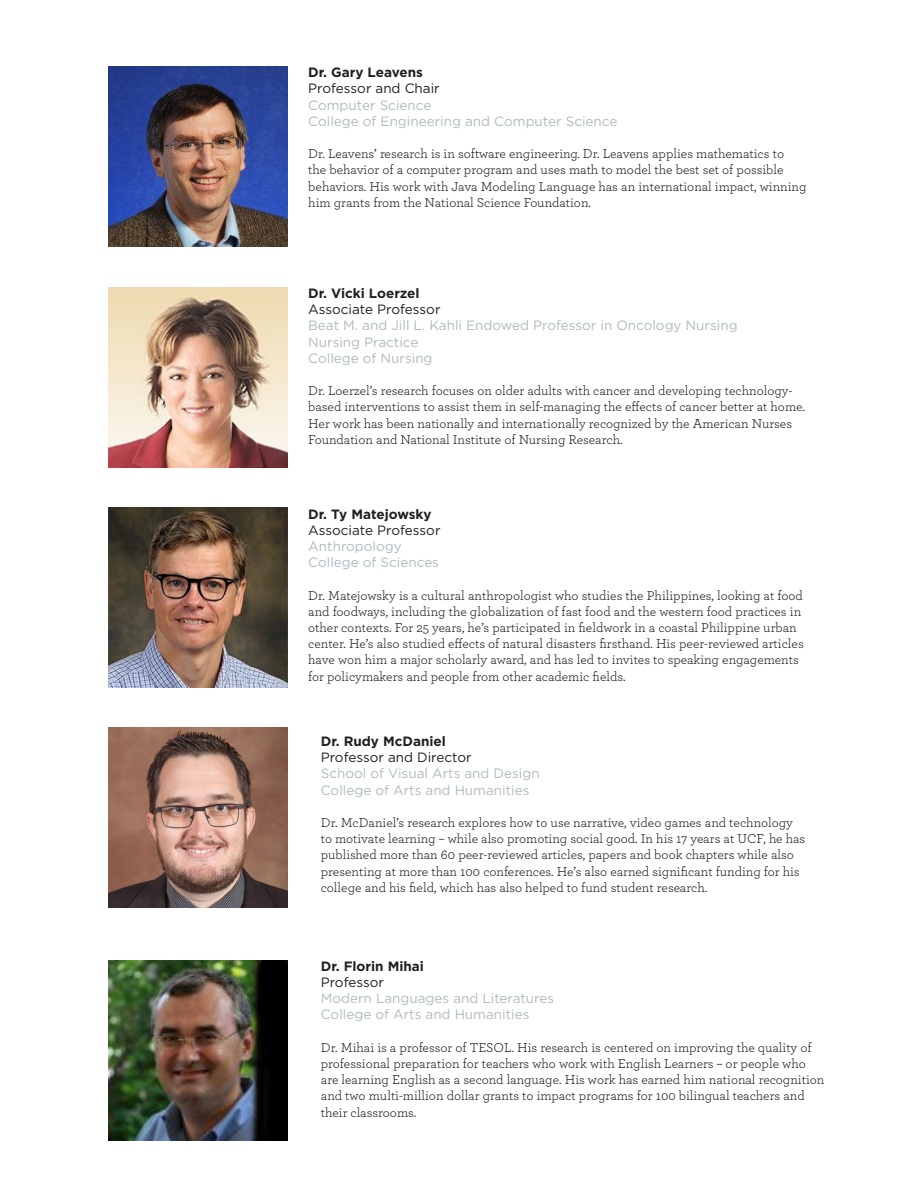
<style>
.page{position:relative;width:918px;height:1188px;background:#fff}
.page>*{position:absolute;margin:0;border:0;box-sizing:border-box;transform-origin:0 0}
.t1{font:13.5px/16.2px "Archer";color:#231f20}
.t2{font:13.5px "Gotham";color:#afbbc0}
.t3{font:13.5px "Gotham";color:#231f20}
.t4{font:700 13.5px "Gotham";color:#231f20}
</style>
<div class="page">
<img style="left:108px;top:66px;width:180px;height:180px">
<img style="left:108px;top:287px;width:180px;height:180px">
<img style="left:108px;top:508px;width:180px;height:180px">
<img style="left:108px;top:960px;width:180px;height:180px">
<img style="left:108px;top:728px;width:180px;height:180px">
<p class="t4" style="left:308px;top:64px;width:116px">Dr. Gary Leavens</p>
<p class="t3" style="left:308px;top:80px;width:133px">Professor and Chair</p>
<p class="t2" style="left:308px;top:96px;width:125px">Computer Science</p>
<p class="t2" style="left:308px;top:112px;width:311px">College of Engineering and Computer Science</p>
<p class="t1" style="left:308px;top:145px;width:500px">Dr. Leavens’ research is in software engineering. Dr. Leavens applies mathematics to<br>the behavior of a computer program and uses math to model the best set of possible behaviors. His work with Java Modeling Language has an international impact, winning him grants from the National Science Foundation.</p>
<p class="t4" style="left:308px;top:284px;width:113px">Dr. Vicki Loerzel</p>
<p class="t3" style="left:308px;top:301px;width:134px">Associate Professor</p>
<p class="t2" style="left:308px;top:317px;width:431px">Beat M. and Jill L. Kahli Endowed Professor in Oncology Nursing</p>
<p class="t2" style="left:308px;top:333px;width:112px">Nursing Practice</p>
<p class="t2" style="left:308px;top:349px;width:126px">College of Nursing</p>
<p class="t1" style="left:308px;top:382px;width:498px">Dr. Loerzel’s research focuses on older adults with cancer and developing technology&shy;based interventions to assist them in self-managing the effects of cancer better at home.<br>Her work has been nationally and internationally recognized by the American Nurses Foundation and National Institute of Nursing Research.</p>
<p class="t4" style="left:308px;top:505px;width:125px">Dr. Ty Matejowsky</p>
<p class="t3" style="left:308px;top:521px;width:134px">Associate Professor</p>
<p class="t2" style="left:308px;top:538px;width:95px">Anthropology</p>
<p class="t2" style="left:308px;top:554px;width:132px">College of Sciences</p>
<p class="t1" style="left:308px;top:586px;width:497px">Dr. Matejowsky is a cultural anthropologist who studies the Philippines, looking at food and foodways, including the globalization of fast food and the western food practices in other contexts. For 25 years, he’s participated in fieldwork in a coastal Philippine urban center. He’s also studied effects of natural disasters firsthand. His peer-reviewed articles have won him a major scholarly award, and has led to invites to speaking engagements for policymakers and people from other academic fields.</p>
<p class="t4" style="left:321px;top:732px;width:127px">Dr. Rudy McDaniel</p>
<p class="t3" style="left:321px;top:749px;width:152px">Professor and Director</p>
<p class="t2" style="left:321px;top:765px;width:220px">School of Visual Arts and Design</p>
<p class="t2" style="left:321px;top:781px;width:210px">College of Arts and Humanities</p>
<p class="t1" style="left:321px;top:814px;width:486px">Dr. McDaniel’s research explores how to use narrative, video games and technology to motivate learning – while also promoting social good. In his 17 years at UCF, he has published more than 60 peer-reviewed articles, papers and book chapters while also presenting at more than 100 conferences. He’s also earned significant funding for his college and his field, which has also helped to fund student research.</p>
<p class="t4" style="left:321px;top:957px;width:105px">Dr. Florin Mihai</p>
<p class="t3" style="left:321px;top:974px;width:65px">Professor</p>
<p class="t2" style="left:321px;top:990px;width:235px">Modern Languages and Literatures</p>
<p class="t2" style="left:321px;top:1006px;width:210px">College of Arts and Humanities</p>
<p class="t1" style="left:321px;top:1039px;width:505px">Dr. Mihai is a professor of TESOL. His research is centered on improving the quality of professional preparation for teachers who work with English Learners – or people who are learning English as a second language. His work has earned him national recognition and two multi-million dollar grants to impact programs for 100 bilingual teachers and their classrooms.</p>
</div>
